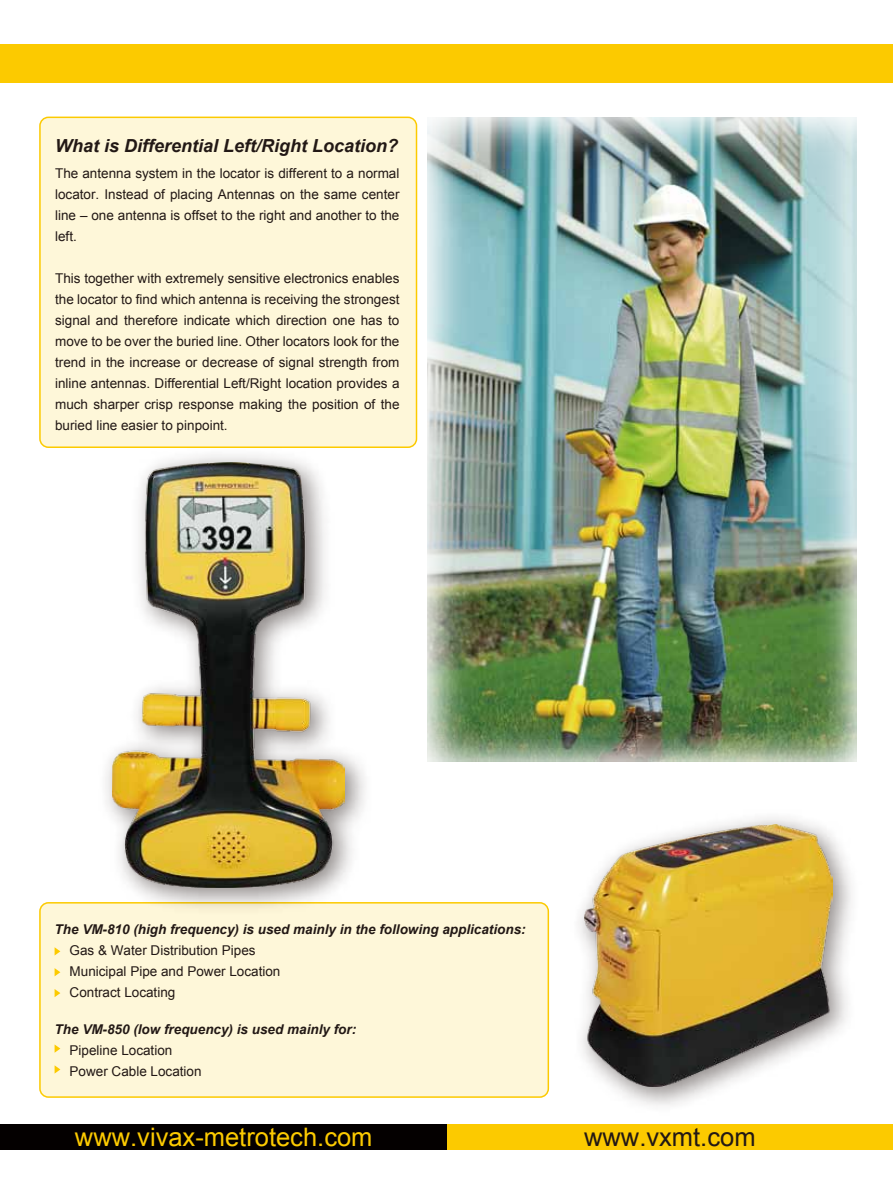
<style>
.page{position:relative;width:893px;height:1191px;background:#fff}
.page>*{position:absolute;margin:0;border:0;box-sizing:border-box;transform-origin:0 0}
.t1{font:25.5px "Arial";color:#fcca00}
.t2{font:25.5px "Arial";color:#221815}
.t3{font:italic 700 18px "Arial";color:#221815}
.t4{font:13.5px/21px "Arial";color:#221815;text-align:justify}
.t5{font:italic 700 13.5px "Arial";color:#221815}
</style>
<div class="page">
<div style="left:40px;top:117px;width:376px;height:330px;background:#fef7d9;border-radius:9px"></div>
<div style="left:39px;top:117px;width:378px;height:331px;border:2px solid #fcca00;border-radius:9px"></div>
<div style="left:40px;top:902px;width:508px;height:195px;background:#fef7d9;border-radius:9px"></div>
<div style="left:39px;top:902px;width:510px;height:195px;border:2px solid #fcca00;border-radius:9px"></div>
<svg style="left:55px;top:947px;width:5px;height:8px"></svg>
<svg style="left:55px;top:968px;width:5px;height:8px"></svg>
<svg style="left:55px;top:989px;width:5px;height:8px"></svg>
<svg style="left:55px;top:1045px;width:5px;height:7px"></svg>
<svg style="left:55px;top:1065px;width:5px;height:8px"></svg>
<div style="left:0;top:44px;width:893px;height:39px;background:#fcca00"></div>
<div style="left:434px;top:1124px;width:459px;height:26px;background:#fcca00"></div>
<div style="left:0;top:1124px;width:447px;height:26px;background:#040000"></div>
<img style="left:428px;top:117px;width:428px;height:644px">
<img style="left:578px;top:817px;width:273px;height:289px">
<img style="left:584px;top:824px;width:248px;height:263px">
<img style="left:90px;top:445px;width:291px;height:462px">
<img style="left:112px;top:462px;width:232px;height:425px">
<h2 class="t3" style="left:55px;top:134px;width:345px">What is Differential Left/Right Location?</h2>
<p class="t4" style="left:55px;top:163px;width:346px">The antenna system in the locator is different to a normal locator. Instead of placing Antennas on the same center line – one antenna is offset to the right and another to the left.</p>
<p class="t4" style="left:55px;top:268px;width:346px">This together with extremely sensitive electronics enables the locator to find which antenna is receiving the strongest signal and therefore indicate which direction one has to move to be over the buried line. Other locators look for the trend in the increase or decrease of signal strength from inline antennas. Differential Left/Right location provides a much sharper crisp response making the position of the buried line easier to pinpoint.</p>
<p class="t5" style="left:55px;top:920px;width:473px">The VM-810 (high frequency) is used mainly in the following applications:</p>
<p class="t4" style="left:70px;top:940px;width:212px;text-align:left">Gas &amp; Water Distribution Pipes<br>Municipal Pipe and Power Location<br>Contract Locating</p>
<p class="t5" style="left:55px;top:1020px;width:303px">The VM-850 (low frequency) is used mainly for:</p>
<p class="t4" style="left:70px;top:1039px;width:134px">Pipeline Location<br>Power Cable Location</p>
<h1 class="t1" style="left:75px;top:1120px;width:299px">www.vivax-metrotech.com</h1>
<h1 class="t2" style="left:584px;top:1120px;width:173px">www.vxmt.com</h1>
</div>
